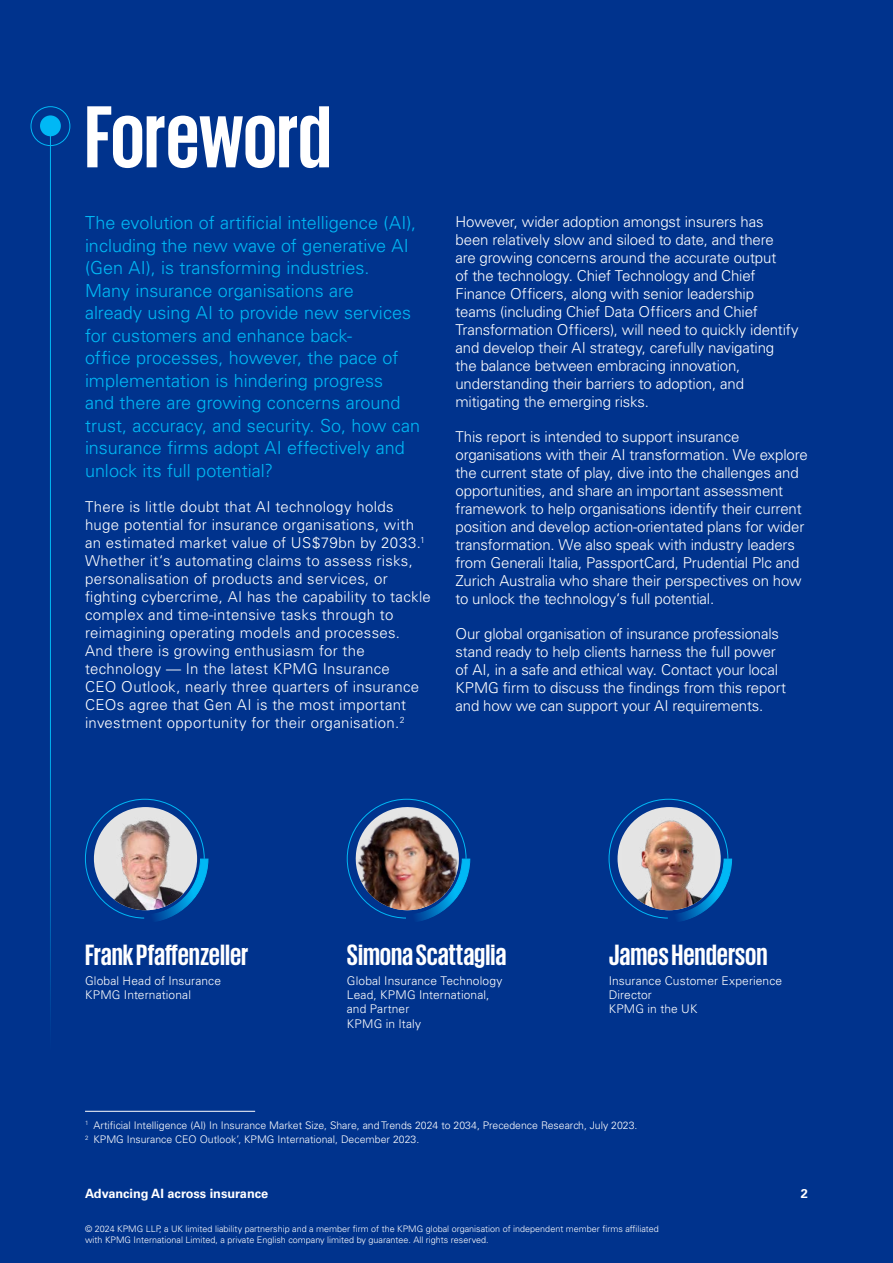
<style>
.page{position:relative;width:893px;height:1263px;background:#00338d}
.page>*{position:absolute;margin:0;border:0;box-sizing:border-box;transform-origin:0 0}
.t1{font:700 90px "KPMG";letter-spacing:-.005em;color:#fff}
.t2{font:700 30px "KPMG";color:#fff}
.t3{font:300 18px/22.5px "Univers LT Std";color:#00b8f5}
.t4{font:300 15px/18px "Univers LT Std";letter-spacing:-.01em;color:#fff}
.t5{font:300 15px/18px "Univers LT Std";letter-spacing:.02em;color:#fff}
.t6{font:700 12.75px "Univers LT Std";color:#fff}
.t7{font:300 12px/14.4px "Univers LT Std";letter-spacing:.01em;color:#fff}
.t8{font:300 10.5px/14.7px "Univers LT Std";color:#fff}
.t9{font:300 9px/10.8px "Univers LT Std";color:#fff}
</style>
<div class="page">
<hr style="left:85px;top:1111px;width:170px;height:1px;background:#fff">
<div style="left:40px;top:115px;width:21px;height:21px;background:#00b8f5;border-radius:50%"></div>
<div style="left:31px;top:106px;width:39px;height:40px;border:1px solid #00b8f5;border-radius:50%"></div>
<hr style="left:50px;top:122px;width:1px;height:950px;background:#00b8f5">
<svg style="left:85px;top:799px;width:119px;height:119px"></svg>
<img style="left:98px;top:807px;width:97px;height:103px">
<svg style="left:144px;top:858px;width:65px;height:63px"></svg>
<img style="left:352px;top:803px;width:119px;height:118px">
<img style="left:621px;top:807px;width:94px;height:103px">
<svg style="left:667px;top:858px;width:65px;height:63px"></svg>
<h1 class="t1" style="left:85px;top:92px;width:248px">Foreword</h1>
<p class="t3" style="left:85px;top:211px;width:337px">The evolution of artifcial intelligence (AI), including the new wave of generative AI (Gen AI), is transforming industries.<br>Many insurance organisations are<br>already using AI to provide new services for customers and enhance back-<br>offce processes, however, the pace of implementation is hindering progress<br>and there are growing concerns around trust, accuracy, and security. So, how can insurance frms adopt AI effectively and unlock its full potential?</p>
<p class="t5" style="left:85px;top:497px;width:347px">There is little doubt that AI technology holds huge potential for insurance organisations, with an estimated market value of US$79bn by 2033.<sup>1<br></sup>Whether it‘s automating claims to assess risks, personalisation of products and services, or fghting cybercrime, AI has the capability to tackle complex and time-intensive tasks through to reimagining operating models and processes.<br>And there is growing enthusiasm for the technology — In the latest KPMG Insurance<br>CEO Outlook, nearly three quarters of insurance CEOs agree that Gen AI is the most important investment opportunity for their organisation.<sup>2</sup></p>
<p class="t4" style="left:455px;top:213px;width:345px">However, wider adoption amongst insurers has been relatively slow and siloed to date, and there<br>are growing concerns around the accurate output<br>of the technology. Chief Technology and Chief Finance Offcers, along with senior leadership teams (including Chief Data Offcers and Chief Transformation Offcers), will need to quickly identify and develop their AI strategy, carefully navigating the balance between embracing innovation, understanding their barriers to adoption, and mitigating the emerging risks.</p>
<p class="t4" style="left:455px;top:428px;width:354px">This report is intended to support insurance organisations with their AI transformation. We explore the current state of play, dive into the challenges and opportunities, and share an important assessment framework to help organisations identify their current position and develop action-orientated plans for wider transformation. We also speak with industry leaders from Generali Italia, PassportCard, Prudential Plc and Zurich Australia who share their perspectives on how to unlock the technology‘s full potential.</p>
<p class="t4" style="left:455px;top:625px;width:332px">Our global organisation of insurance professionals stand ready to help clients harness the full power of AI, in a safe and ethical way. Contact your local KPMG frm to discuss the fndings from this report and how we can support your AI requirements.</p>
<h2 class="t2" style="left:85px;top:940px;width:165px">Frank Pfafenzeller</h2>
<p class="t7" style="left:85px;top:973px;width:138px">Global Head of Insurance<br>KPMG International</p>
<h2 class="t2" style="left:347px;top:940px;width:161px">Simona Scattaglia</h2>
<p class="t7" style="left:347px;top:973px;width:157px">Global Insurance Technology<br>Lead, KPMG International, and Partner<br>KPMG in Italy</p>
<h2 class="t2" style="left:609px;top:940px;width:161px">James Henderson</h2>
<p class="t7" style="left:609px;top:973px;width:175px">Insurance Customer Experience<br>Director<br>KPMG in the UK</p>
<p class="t8" style="left:85px;top:1117px;width:554px"><sup>1</sup> Artifcial Intelligence (AI) In Insurance Market Size, Share, and Trends 2024 to 2034, Precedence Research, July 2023.<br><sup>2</sup> KPMG Insurance CEO Outlook’, KPMG International, December 2023.</p>
<p class="t6" style="left:85px;top:1186px;width:185px">Advancing AI across insurance</p>
<p class="t9" style="left:85px;top:1224px;width:575px">© 2024 KPMG LLP, a UK limited liability partnership and a member firm of the KPMG global organisation of independent member firms affiliated with KPMG International Limited, a private English company limited by guarantee. All rights reserved.</p>
<p class="t6" style="left:801px;top:1186px;width:9px">2</p>
</div>
